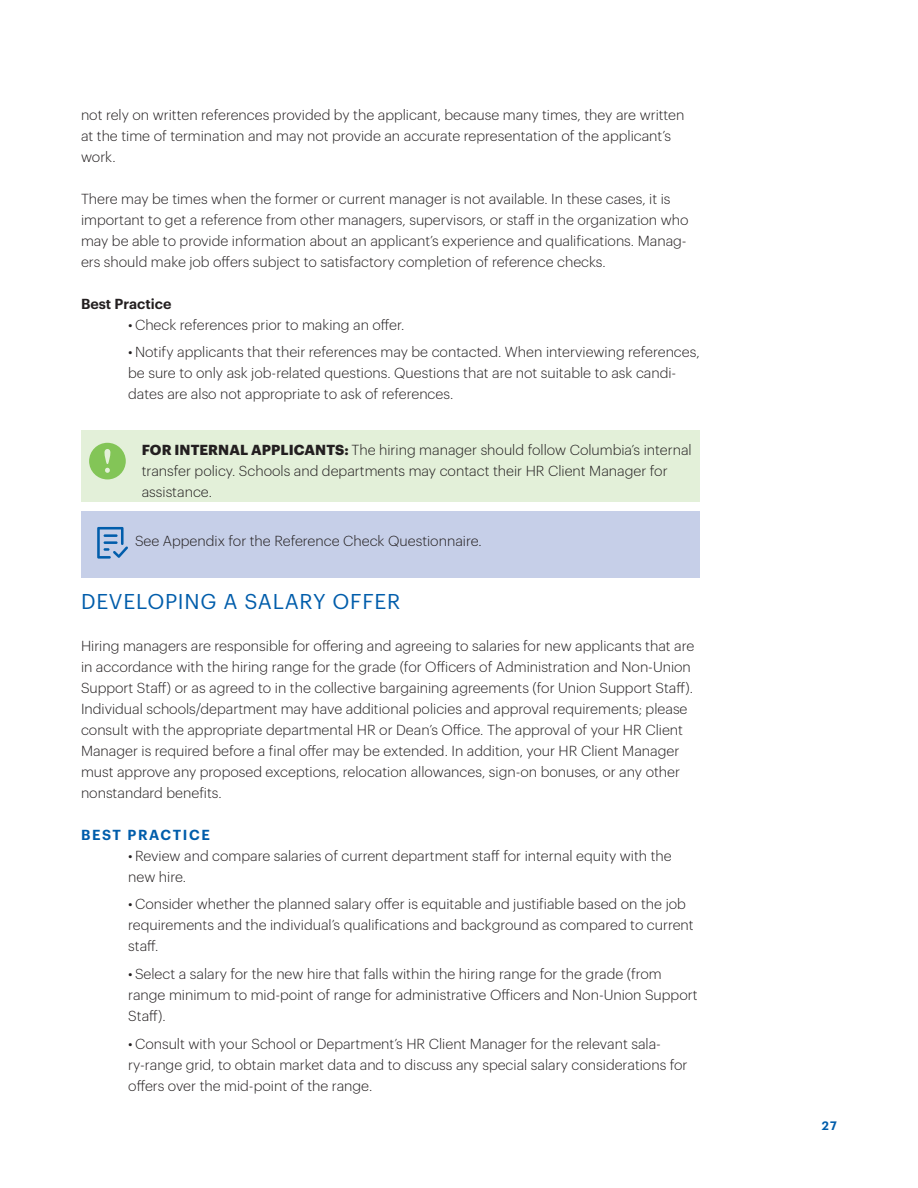
<style>
.page{position:relative;width:918px;height:1188px;background:#fff}
.page>*{position:absolute;margin:0;border:0;box-sizing:border-box;transform-origin:0 0}
.ahead{font:21px "Graphik";letter-spacing:.035em;color:#015dab}
.bulleted_list{font:300 14.25px/21px "Graphik";color:#231f20}
.chead{font:600 14.25px "Graphik";color:#231f20}
.b-head{font:600 14.25px "Graphik";letter-spacing:.115em;color:#015dab}
.t1{font:600 12px "Graphik";color:#015dab}
.s1{font-weight:700}
</style>
<div class="page">
<div style="left:81px;top:430px;width:619px;height:72px;background:#e3f0d9"></div>
<svg style="left:89px;top:443px;width:37px;height:36px"></svg>
<div style="left:81px;top:512px;width:619px;height:66px;background:#c6cfe8"></div>
<svg style="left:97px;top:527px;width:31px;height:32px"></svg>
<p class="bulleted_list" style="left:81px;top:103px;width:605px">not rely on written references provided by the applicant, because many times, they are written at the time of termination and may not provide an accurate representation of the applicant’s work.</p>
<p class="bulleted_list" style="left:81px;top:187px;width:609px">There may be times when the former or current manager is not available. In these cases, it is important to get a reference from other managers, supervisors, or staff in the organization who may be able to provide information about an applicant’s experience and qualifications. Manag&shy;ers should make job offers subject to satisfactory completion of reference checks.</p>
<p class="chead" style="left:81px;top:293px;width:92px">Best Practice</p>
<p class="bulleted_list" style="left:128px;top:313px;width:278px">• Check references prior to making an offer.</p>
<p class="bulleted_list" style="left:128px;top:341px;width:573px">• Notify applicants that their references may be contacted. When interviewing references, be sure to only ask job-related questions. Questions that are not suitable to ask candi&shy;dates are also not appropriate to ask of references.</p>
<p class="bulleted_list" style="left:142px;top:438px;width:552px"><span class="s1">FOR INTERNAL APPLICANTS:</span> The hiring manager should follow Columbia’s internal transfer policy. Schools and departments may contact their HR Client Manager for assistance.</p>
<p class="bulleted_list" style="left:135px;top:529px;width:348px">See Appendix for the Reference Check Questionnaire.</p>
<p class="ahead" style="left:81px;top:585px;width:321px">DEVELOPING A SALARY OFFER</p>
<p class="bulleted_list" style="left:81px;top:634px;width:615px">Hiring managers are responsible for offering and agreeing to salaries for new applicants that are in accordance with the hiring range for the grade (for Officers of Administration and Non-Union Support Staff) or as agreed to in the collective bargaining agreements (for Union Support Staff).<br>Individual schools/department may have additional policies and approval requirements; please consult with the appropriate departmental HR or Dean’s Office. The approval of your HR Client Manager is required before a final offer may be extended. In addition, your HR Client Manager must approve any proposed exceptions, relocation allowances, sign-on bonuses, or any other nonstandard benefits.</p>
<p class="b-head" style="left:81px;top:824px;width:130px">BEST PRACTICE</p>
<p class="bulleted_list" style="left:128px;top:844px;width:545px">• Review and compare salaries of current department staff for internal equity with the new hire.</p>
<p class="bulleted_list" style="left:128px;top:893px;width:567px">• Consider whether the planned salary offer is equitable and justifiable based on the job requirements and the individual’s qualifications and background as compared to current staff.</p>
<p class="bulleted_list" style="left:128px;top:962px;width:571px">• Select a salary for the new hire that falls within the hiring range for the grade (from range minimum to mid-point of range for administrative Officers and Non-Union Support<br>Staff).</p>
<p class="bulleted_list" style="left:128px;top:1032px;width:561px">• Consult with your School or Department’s HR Client Manager for the relevant sala&shy;ry-range grid, to obtain market data and to discuss any special salary considerations for offers over the mid-point of the range.</p>
<p class="t1" style="left:822px;top:1117px;width:17px">27</p>
</div>
